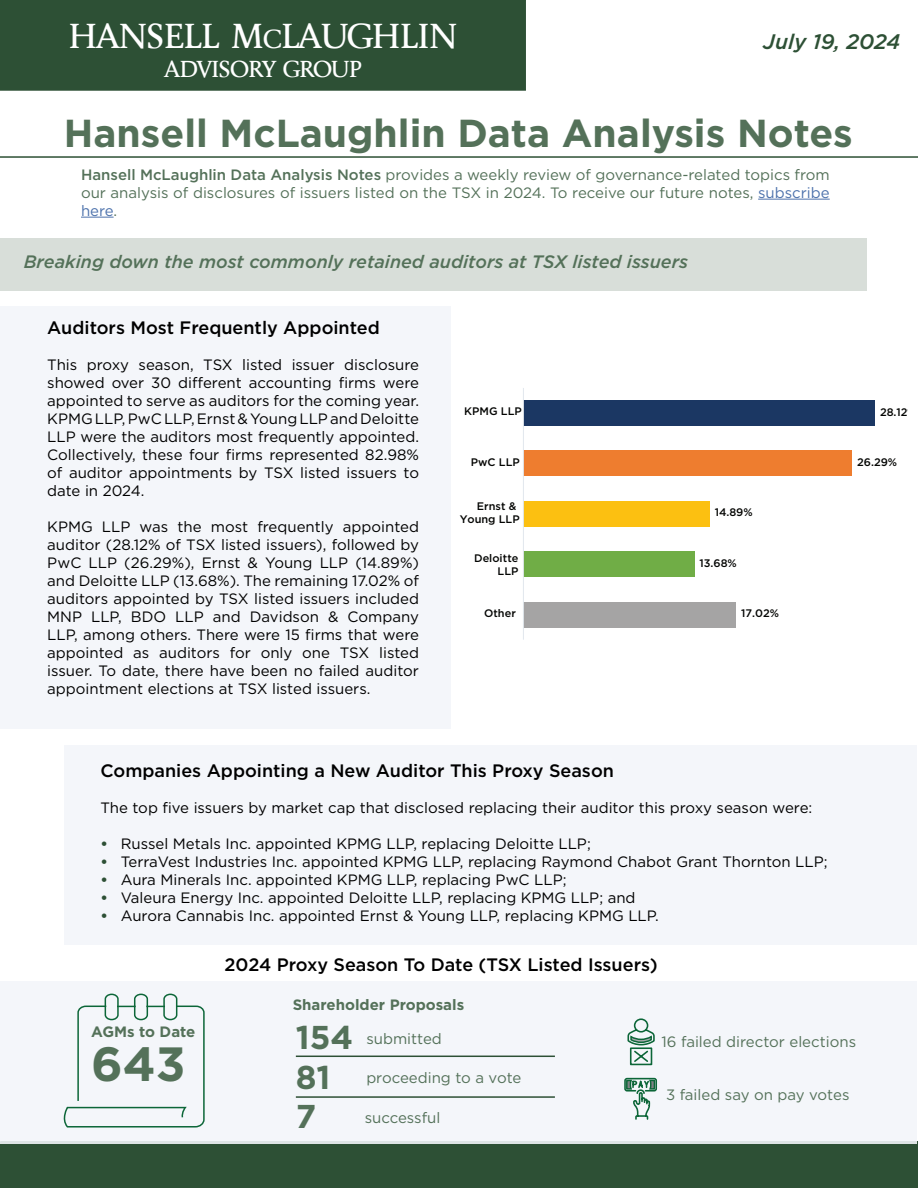
<style>
.page{position:relative;width:918px;height:1188px;background:#fff}
.page>*{position:absolute;margin:0;border:0;box-sizing:border-box;transform-origin:0 0}
.Header_Left{font:700 48px "Gotham";color:#547159}
.Header_Left-2{font:700 39px "Gotham";color:#547159}
.Firm_Name{font:36px "Eco 101 Roman";color:#fff}
.Header_Left-3{font:700 33px "Gotham";color:#547159}
.Firm_Name-2{font:24px "Eco 101 Roman";color:#fff}
.Header_Left-4{font:italic 500 21px "Gotham";color:#2d5035}
.Header_Left-5{font:500 18px "Gotham";color:#000}
.Header_Left-6{font:italic 500 18px "Gotham";color:#547159}
.Header_Left-7{font:15px/18px "Gotham";color:#000;text-align:justify}
.Header_Left-8{font:15px/18px "Gotham";color:#547159;text-align:justify}
.Header_Left-9{font:700 15px "Gotham";color:#547159}
.t1{font:500 10.95px/13.2px "Gotham";color:#040503;text-align:right}
.s1{font-size:27px}
.s2{font-weight:500}
.s3{color:#4d72ac}
.s4{font-weight:700;color:#2d5035}
</style>
<div class="page">
<div style="left:1px;top:0;width:524px;height:90px;background:#2d5035"></div>
<div style="left:0;top:0;width:526px;height:91px;border:2px solid #2d5035"></div>
<div style="left:1px;top:1142px;width:916px;height:46px;background:#2d5035"></div>
<hr style="left:0;top:156px;width:918px;height:2px;background:#2d5035">
<hr style="left:758px;top:199px;width:72px;height:1px;background:#4d72ac">
<hr style="left:81px;top:217px;width:33px;height:1px;background:#4d72ac">
<div style="left:1px;top:238px;width:866px;height:53px;background:#d8ded9"></div>
<div style="left:0;top:307px;width:450px;height:422px;background:#f3f5fa"></div>
<div style="left:1px;top:981px;width:916px;height:163px;background:#f3f5fa"></div>
<hr style="left:296px;top:1056px;width:259px;height:1px;background:#2d5035">
<svg style="left:63px;top:993px;width:142px;height:135px"></svg>
<svg style="left:627px;top:1018px;width:28px;height:48px"></svg>
<svg style="left:624px;top:1077px;width:33px;height:43px"></svg>
<hr style="left:296px;top:1096px;width:259px;height:2px;background:#2d5035">
<div style="left:64px;top:746px;width:853px;height:199px;background:#f3f5fa"></div>
<div style="left:523px;top:602px;width:213px;height:25px;background:#a5a4a4"></div>
<div style="left:523px;top:552px;width:171px;height:25px;background:#70ad46"></div>
<div style="left:523px;top:501px;width:187px;height:25px;background:#fcc011"></div>
<div style="left:523px;top:451px;width:329px;height:25px;background:#ee7d2f"></div>
<div style="left:523px;top:401px;width:352px;height:25px;background:#1b3763"></div>
<hr style="left:523px;top:388px;width:1px;height:252px;background:#e1e7ed">
<p class="Firm_Name" style="left:69px;top:17px;width:390px">HANSELL M<span class="s1">C</span>LAUGHLIN</p>
<p class="Firm_Name-2" style="left:165px;top:56px;width:198px">ADVISORY GROUP</p>
<p class="Header_Left-4" style="left:763px;top:28px;width:138px">July 19, 2024</p>
<p class="Header_Left-2" style="left:64px;top:108px;width:790px">Hansell McLaughlin Data Analysis Notes</p>
<p class="Header_Left-8" style="left:81px;top:165px;width:750px"><span class="s2">Hansell McLaughlin Data Analysis Notes</span> provides a weekly review of governance-related topics from our analysis of disclosures of issuers listed on the TSX in 2024. To receive our future notes, <span class="s3">subscribe here</span>.</p>
<p class="Header_Left-6" style="left:24px;top:250px;width:666px">Breaking down the most commonly retained auditors at TSX listed issuers</p>
<p class="Header_Left-5" style="left:47px;top:316px;width:334px">Auditors Most Frequently Appointed</p>
<p class="Header_Left-7" style="left:47px;top:355px;width:373px">This proxy season, TSX listed issuer disclosure showed over 30 different accounting firms were appointed to serve as auditors for the coming year.<br>KPMG LLP, PwC LLP, Ernst &amp; Young LLP and Deloitte LLP were the auditors most frequently appointed.<br>Collectively, these four firms represented 82.98% of auditor appointments by TSX listed issuers to date in 2024.</p>
<p class="Header_Left-7" style="left:47px;top:517px;width:373px">KPMG LLP was the most frequently appointed auditor (28.12% of TSX listed issuers), followed by PwC LLP (26.29%), Ernst &amp; Young LLP (14.89%) and Deloitte LLP (13.68%). The remaining 17.02% of auditors appointed by TSX listed issuers included MNP LLP, BDO LLP and Davidson &amp; Company LLP, among others. There were 15 firms that were appointed as auditors for only one TSX listed issuer. To date, there have been no failed auditor appointment elections at TSX listed issuers.</p>
<p class="t1" style="left:464px;top:405px;width:59px">KPMG LLP</p>
<p class="t1" style="left:471px;top:455px;width:50px">PwC LLP</p>
<p class="t1" style="left:460px;top:499px;width:61px">Ernst &amp;<br>Young LLP</p>
<p class="t1" style="left:474px;top:551px;width:46px">Deloitte<br>LLP</p>
<p class="t1" style="left:484px;top:606px;width:33px">Other</p>
<p class="t1" style="left:715px;top:506px;width:40px">14.89%</p>
<p class="t1" style="left:699px;top:556px;width:39px">13.68%</p>
<p class="t1" style="left:741px;top:606px;width:39px">17.02%</p>
<p class="Header_Left-5" style="left:100px;top:759px;width:515px">Companies Appointing a New Auditor This Proxy Season</p>
<p class="Header_Left-7" style="left:100px;top:799px;width:713px">The top five issuers by market cap that disclosed replacing their auditor this proxy season were:</p>
<p class="Header_Left-7" style="left:100px;top:835px;width:492px"><span class="s4">•</span> Russel Metals Inc. appointed KPMG LLP, replacing Deloitte LLP;</p>
<p class="Header_Left-7" style="left:100px;top:853px;width:729px"><span class="s4">•</span> TerraVest Industries Inc. appointed KPMG LLP, replacing Raymond Chabot Grant Thornton LLP;</p>
<p class="Header_Left-7" style="left:100px;top:871px;width:468px"><span class="s4">•</span> Aura Minerals Inc. appointed KPMG LLP, replacing PwC LLP;</p>
<p class="Header_Left-7" style="left:100px;top:889px;width:537px"><span class="s4">•</span> Valeura Energy Inc. appointed Deloitte LLP, replacing KPMG LLP; and</p>
<p class="Header_Left-7" style="left:100px;top:907px;width:560px"><span class="s4">•</span> Aurora Cannabis Inc. appointed Ernst &amp; Young LLP, replacing KPMG LLP.</p>
<p class="Header_Left-5" style="left:225px;top:953px;width:435px">2024 Proxy Season To Date (TSX Listed Issuers)</p>
<p class="Header_Left-9" style="left:293px;top:995px;width:173px">Shareholder Proposals</p>
<p class="t1" style="left:880px;top:405px;width:38px">28.12%</p>
<p class="t1" style="left:857px;top:455px;width:41px">26.29%</p>
<p class="Header_Left-9" style="left:91px;top:1022px;width:106px">AGMs to Date</p>
<p class="Header_Left" style="left:91px;top:1032px;width:96px">643</p>
<p class="Header_Left-3" style="left:296px;top:1016px;width:59px">154</p>
<p class="Header_Left-3" style="left:296px;top:1055px;width:36px">81</p>
<p class="Header_Left-3" style="left:296px;top:1095px;width:22px">7</p>
<p class="Header_Left-8" style="left:366px;top:1029px;width:77px">submitted</p>
<p class="Header_Left-8" style="left:366px;top:1068px;width:157px">proceeding to a vote</p>
<p class="Header_Left-8" style="left:365px;top:1109px;width:77px">successful</p>
<p class="Header_Left-8" style="left:662px;top:1033px;width:196px">16 failed director elections</p>
<p class="Header_Left-8" style="left:666px;top:1085px;width:185px">3 failed say on pay votes</p>
</div>
